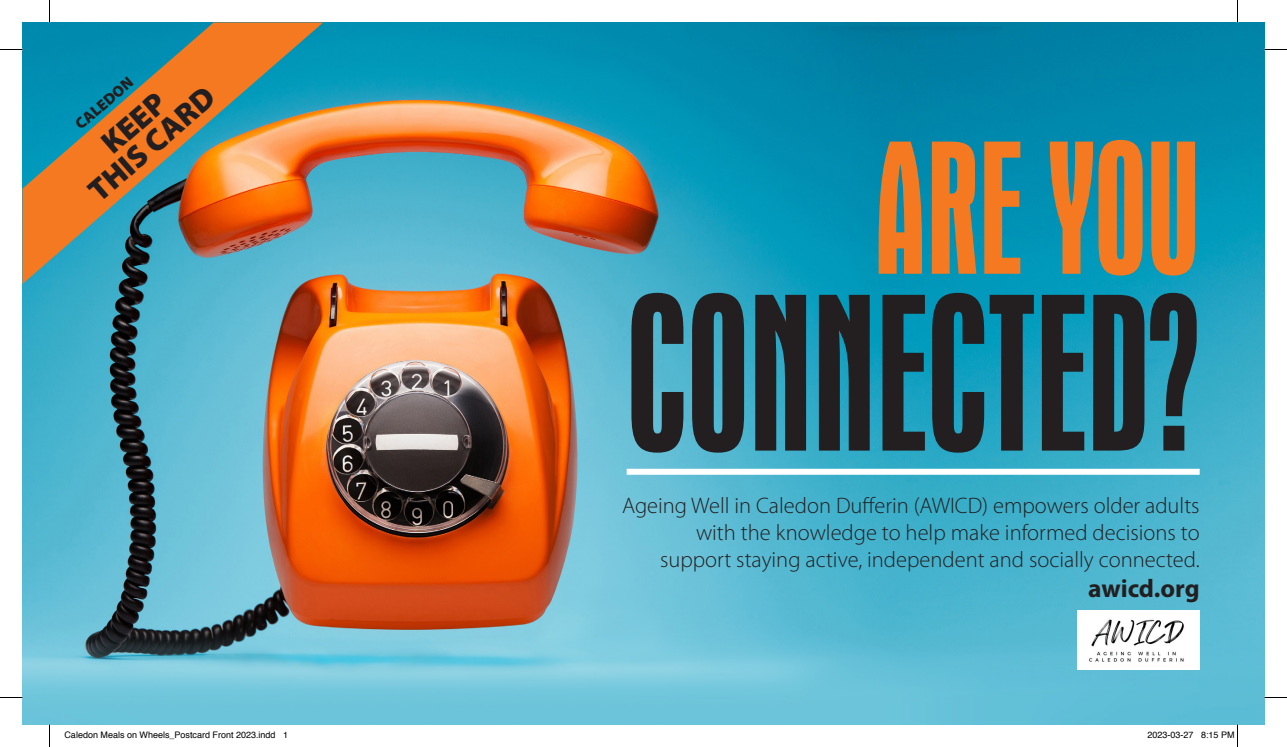
<style>
.page{position:relative;width:1287px;height:747px;background:#fff}
.page>*{position:absolute;margin:0;border:0;box-sizing:border-box;transform-origin:0 0}
.t1{font:condensed 228px "Aurora BT";color:#231f20}
.t2{font:condensed 193.5px "Aurora BT";color:#f47921}
.t3{font:900 31.5px "Myriad Pro";color:#231f20}
.t4{font:700 25.5px "Myriad Pro";letter-spacing:-.005em;color:#231f20}
.t5{font:300 22.5px/27px "Myriad Pro";color:#231f20;text-align:right}
.t6{font:900 15.75px "Myriad Pro";color:#231f20}
.t7{font:9px "Helvetica";color:#000}
</style>
<div class="page">
<img style="left:22px;top:22px;width:1242px;height:702px">
<div style="left:627px;top:469px;width:573px;height:6px;background:#fff"></div>
<img style="left:1078px;top:611px;width:122px;height:58px">
<svg style="left:23px;top:22px;width:300px;height:262px;background:#838870"></svg>
<svg style="left:0;top:49px;width:22px;height:1px"></svg>
<svg style="left:1264px;top:49px;width:23px;height:1px"></svg>
<svg style="left:0;top:697px;width:22px;height:1px"></svg>
<svg style="left:1264px;top:697px;width:23px;height:1px"></svg>
<svg style="left:49px;top:0;width:1px;height:22px"></svg>
<svg style="left:49px;top:724px;width:1px;height:23px"></svg>
<svg style="left:1237px;top:0;width:1px;height:22px"></svg>
<svg style="left:1201px;top:724px;width:37px;height:23px"></svg>
<p class="t6" style="left:70px;top:118px;width:73px;rotate:-41deg">CALEDON</p>
<p class="t3" style="left:79px;top:179px;width:158px;rotate:-41deg">THIS CARD</p>
<p class="t3" style="left:92px;top:132px;width:76px;rotate:-41deg">KEEP</p>
<p class="t2" style="left:874px;top:107px;width:327px">ARE YOU</p>
<p class="t1" style="left:627px;top:254px;width:574px">CONNECTED?</p>
<p class="t5" style="left:622px;top:492px;width:579px">Ageing Well in Caledon Dufferin (AWICD) empowers older adults with the knowledge to help make informed decisions to</p>
<p class="t5" style="left:660px;top:546px;width:541px">support staying active, independent and socially connected.</p>
<p class="t4" style="left:1088px;top:572px;width:113px">awicd.org</p>
<p class="t7" style="left:64px;top:728px;width:225px">Caledon Meals on Wheels_Postcard Front 2023.indd 1</p>
<p class="t7" style="left:1148px;top:728px;width:89px">2023-03-27 8:15 PM</p>
</div>
